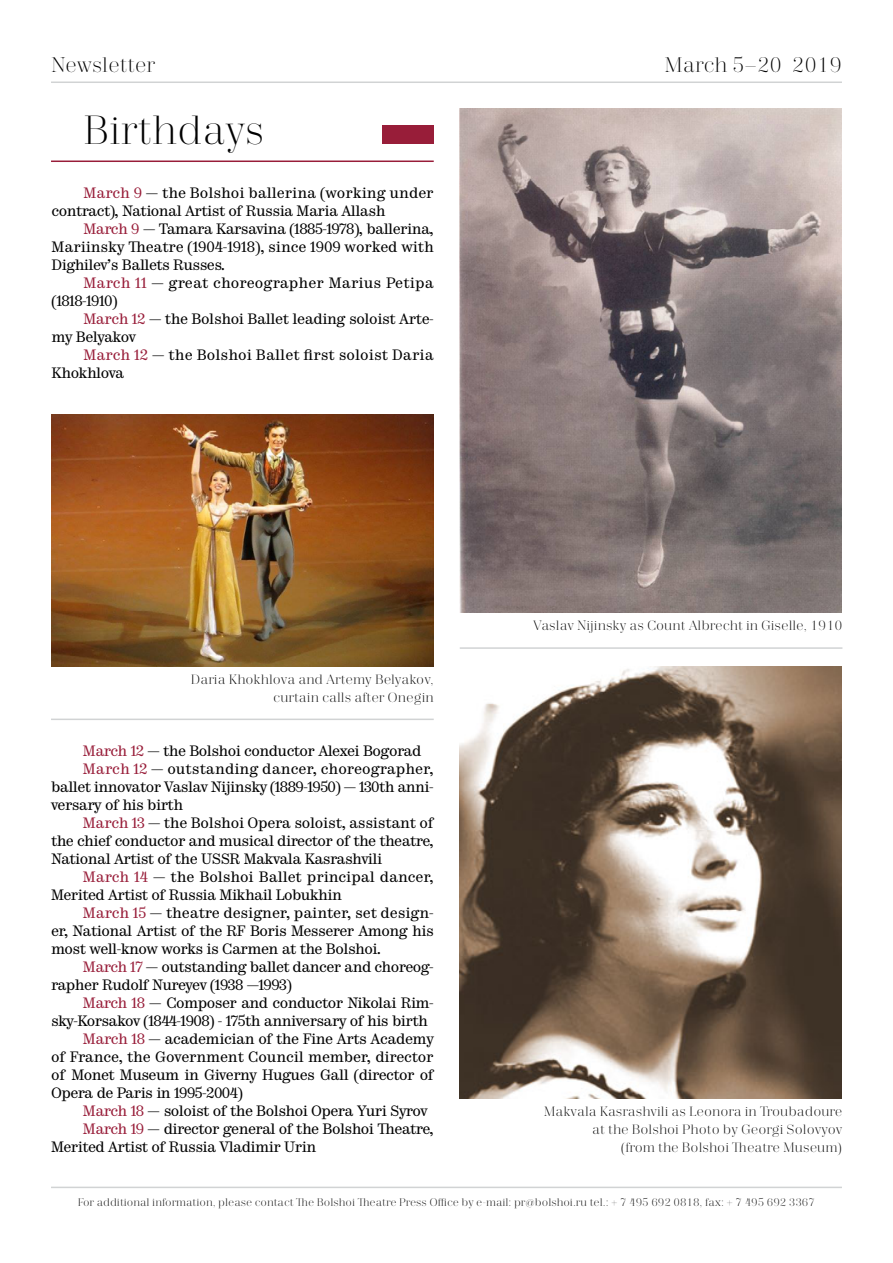
<style>
.page{position:relative;width:893px;height:1263px;background:#fff}
.page>*{position:absolute;margin:0;border:0;box-sizing:border-box;transform-origin:0 0}
.t1{font:300 40.5px "Trivia Serif";color:#000}
.t2{font:300 21px "Trivia Serif";color:#000}
.t3{font:15px/18px "Trivia Serif 10 Demo";letter-spacing:-.035em;color:#000}
.t4{font:15px/18px "Trivia Serif 10 Demo";letter-spacing:.005em;color:#000}
.t5{font:15px "Trivia Serif 10 Demo";letter-spacing:-.005em;color:#000}
.t6{font:15px/18px "Trivia Serif 10 Demo";letter-spacing:.01em;color:#000}
.t7{font:15px "Trivia Serif 10 Demo";letter-spacing:-.01em;color:#000}
.t8{font:15px "Trivia Serif 10 Demo";letter-spacing:-.015em;color:#000}
.t9{font:300 13.5px/18px "Trivia Serif";color:#000;text-align:right}
.t10{font:300 10.95px "Trivia Serif";color:#000}
.s1{color:#981d39}
</style>
<div class="page">
<hr style="left:51px;top:81px;width:791px;height:2px;background:#d1d3d4">
<hr style="left:51px;top:1187px;width:791px;height:1px;background:#d1d3d4">
<hr style="left:51px;top:161px;width:383px;height:1px;background:#981d39">
<div style="left:383px;top:125px;width:51px;height:19px;background:#981d39"></div>
<img style="left:51px;top:414px;width:383px;height:252px">
<hr style="left:51px;top:719px;width:383px;height:1px;background:#d1d3d4">
<hr style="left:460px;top:647px;width:382px;height:2px;background:#d1d3d4">
<img style="left:460px;top:108px;width:382px;height:504px">
<img style="left:460px;top:666px;width:382px;height:432px">
<h2 class="t2" style="left:51px;top:54px;width:106px">Newsletter</h2>
<h2 class="t2" style="left:665px;top:54px;width:179px">March 5–20 2019</h2>
<h1 class="t1" style="left:83px;top:109px;width:183px">Birthdays</h1>
<p class="t3" style="left:52px;top:185px;width:384px;text-indent:32px"><span class="s1">March 9</span> — the Bolshoi ballerina (working under contract), National Artist of Russia Maria Allash</p>
<p class="t3" style="left:52px;top:221px;width:384px;text-align:justify;text-indent:32px"><span class="s1">March 9</span> — Tamara Karsavina (1885-1978), ballerina, Mariinsky Theatre (1904-1918), since 1909 worked with Dighilev’s Ballets Russes.</p>
<p class="t6" style="left:52px;top:275px;width:384px;text-indent:32px"><span class="s1">March 11</span> — great choreographer Marius Petipa (1818-1910)</p>
<p class="t3" style="left:52px;top:311px;width:384px;text-indent:32px"><span class="s1">March 12</span> — the Bolshoi Ballet leading soloist Arte&shy;my Belyakov</p>
<p class="t4" style="left:52px;top:347px;width:384px;text-indent:32px"><span class="s1">March 12</span> — the Bolshoi Ballet first soloist Daria<br>Khokhlova</p>
<p class="t9" style="left:191px;top:671px;width:244px">Daria Khokhlova and Artemy Belyakov, curtain calls after Onegin</p>
<p class="t3" style="left:83px;top:743px;width:340px"><span class="s1">March 12</span> — the Bolshoi conductor Alexei Bogorad</p>
<p class="t4" style="left:83px;top:761px;width:352px"><span class="s1">March 12</span> — outstanding dancer, choreographer,</p>
<p class="t3" style="left:51px;top:779px;width:384px">ballet innovator Vaslav Nijinsky (1889-1950) — 130th anni-</p>
<p class="t3" style="left:51px;top:797px;width:134px">versary of his birth</p>
<p class="t8" style="left:83px;top:814px;width:352px"><span class="s1">March 13</span> — the Bolshoi Opera soloist, assistant of</p>
<p class="t3" style="left:51px;top:833px;width:384px">the chief conductor and musical director of the theatre,</p>
<p class="t3" style="left:51px;top:851px;width:333px">National Artist of the USSR Makvala Kasrashvili</p>
<p class="t5" style="left:83px;top:868px;width:352px"><span class="s1">March 14</span> — the Bolshoi Ballet principal dancer,</p>
<p class="t3" style="left:51px;top:887px;width:292px">Merited Artist of Russia Mikhail Lobukhin</p>
<p class="t5" style="left:83px;top:904px;width:352px"><span class="s1">March 15</span> — theatre designer, painter, set design-</p>
<p class="t3" style="left:51px;top:923px;width:384px">er, National Artist of the RF Boris Messerer Among his</p>
<p class="t3" style="left:51px;top:941px;width:331px">most well-know works is Carmen at the Bolshoi.</p>
<p class="t3" style="left:83px;top:959px;width:352px"><span class="s1">March 17</span> — outstanding ballet dancer and choreog-</p>
<p class="t3" style="left:51px;top:977px;width:242px">rapher Rudolf Nureyev (1938 —1993)</p>
<p class="t3" style="left:83px;top:995px;width:352px"><span class="s1">March 18</span> — Composer and conductor Nikolai Rim-</p>
<p class="t3" style="left:51px;top:1013px;width:378px">sky-Korsakov (1844-1908) - 175th anniversary of his birth</p>
<p class="t3" style="left:83px;top:1031px;width:352px"><span class="s1">March 18</span> — academician of the Fine Arts Academy</p>
<p class="t7" style="left:51px;top:1048px;width:384px">of France, the Government Council member, director</p>
<p class="t3" style="left:51px;top:1067px;width:384px">of Monet Museum in Giverny Hugues Gall (director of</p>
<p class="t3" style="left:51px;top:1085px;width:193px">Opera de Paris in 1995-2004)</p>
<p class="t3" style="left:83px;top:1103px;width:346px"><span class="s1">March 18</span> — soloist of the Bolshoi Opera Yuri Syrov</p>
<p class="t3" style="left:83px;top:1121px;width:352px"><span class="s1">March 19</span> — director general of the Bolshoi Theatre,</p>
<p class="t3" style="left:51px;top:1139px;width:267px">Merited Artist of Russia Vladimir Urin</p>
<p class="t9" style="left:533px;top:617px;width:311px">Vaslav Nijinsky as Count Albrecht in Giselle, 1910</p>
<p class="t9" style="left:544px;top:1103px;width:300px">Makvala Kasrashvili as Leonora in Troubadoure at the Bolshoi Photo by Georgi Solovyov<br>(from the Bolshoi Theatre Museum)</p>
<p class="t10" style="left:78px;top:1196px;width:739px">For additional information, please contact The Bolshoi Theatre Press Office by e-mail: pr@bolshoi.ru tel.: + 7 495 692 0818, fax: + 7 495 692 3367</p>
</div>
